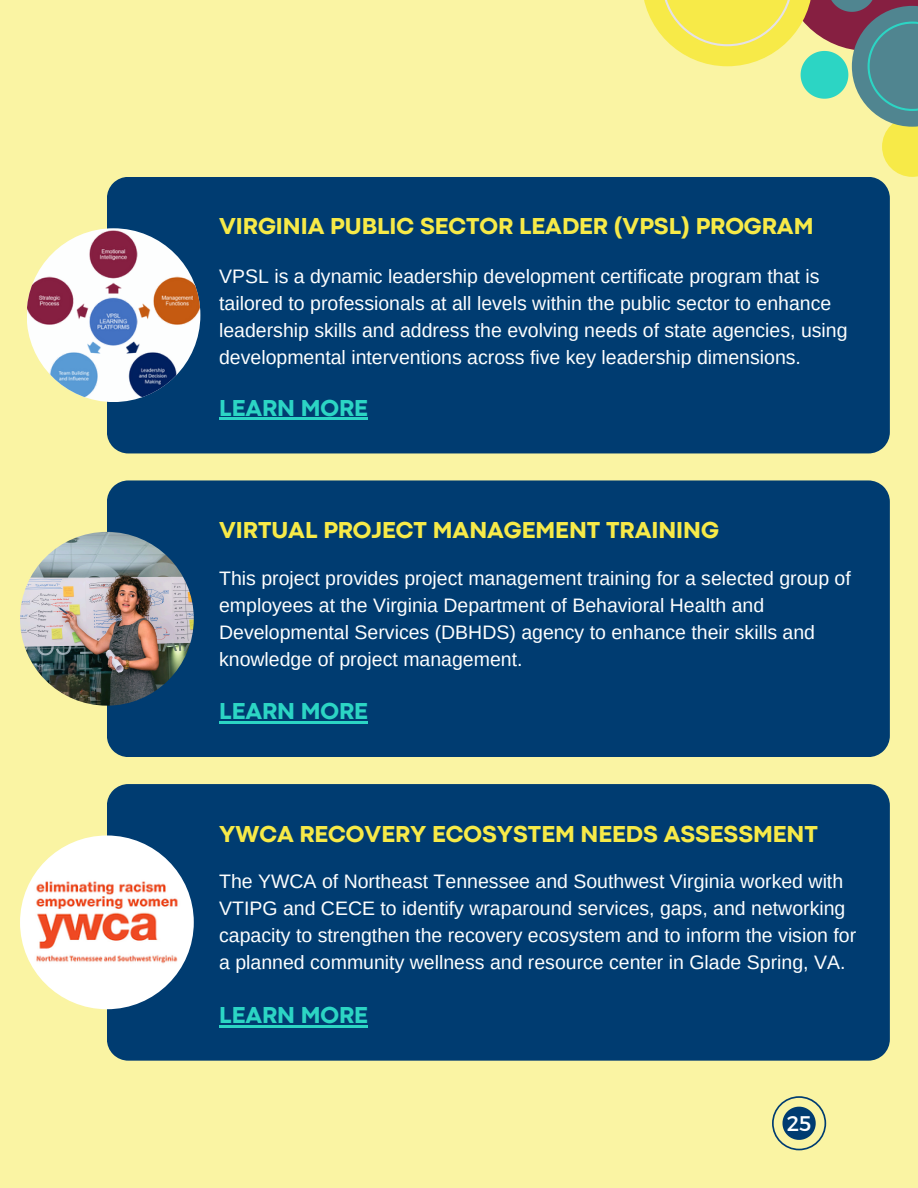
<style>
.page{position:relative;width:918px;height:1188px;background:#faf4a3}
.page>*{position:absolute;margin:0;border:0;box-sizing:border-box;transform-origin:0 0}
.t1{font:800 24px "Codec Pro";color:#f7ea48}
.t2{font:800 24px "Codec Pro";color:#2cd5c4}
.t3{font:21.15px "Montserrat";color:#fdfefe}
.t4{font:19.5px/27px "Arimo";color:#fdfefe}
</style>
<div class="page">
<div style="left:107px;top:177px;width:783px;height:276px;background:#003c71"></div>
<img style="left:27px;top:228px;width:173px;height:174px;border-radius:50%">
<svg style="left:772px;top:1096px;width:54px;height:54px"></svg>
<div style="left:107px;top:480px;width:783px;height:277px;background:#003c71"></div>
<img style="left:20px;top:532px;width:174px;height:174px;border-radius:50%">
<div style="left:107px;top:784px;width:783px;height:277px;background:#003c71"></div>
<img style="left:20px;top:835px;width:174px;height:174px;border-radius:50%">
<svg style="left:644px;top:0;width:274px;height:176px"></svg>
<hr style="left:219px;top:418px;width:149px;height:2px;background:#2cd5c4">
<hr style="left:219px;top:721px;width:149px;height:3px;background:#2cd5c4">
<hr style="left:219px;top:1025px;width:149px;height:2px;background:#2cd5c4">
<p class="t1" style="left:219px;top:218px;width:596px">VIRGINIA PUBLIC SECTOR LEADER (VPSL) PROGRAM</p>
<h1 class="t4" style="left:219px;top:262px;width:630px">VPSL is a dynamic leadership development certificate program that is tailored to professionals at all levels within the public sector to enhance leadership skills and address the evolving needs of state agencies, using developmental interventions across five key leadership dimensions.</h1>
<p class="t2" style="left:219px;top:399px;width:150px">LEARN MORE</p>
<p class="t1" style="left:219px;top:522px;width:501px">VIRTUAL PROJECT MANAGEMENT TRAINING</p>
<h1 class="t4" style="left:219px;top:565px;width:633px">This project provides project management training for a selected group of employees at the Virginia Department of Behavioral Health and Developmental Services (DBHDS) agency to enhance their skills and knowledge of project management.</h1>
<p class="t2" style="left:219px;top:703px;width:150px">LEARN MORE</p>
<p class="t1" style="left:219px;top:825px;width:600px">YWCA RECOVERY ECOSYSTEM NEEDS ASSESSMENT</p>
<h1 class="t4" style="left:219px;top:868px;width:639px">The YWCA of Northeast Tennessee and Southwest Virginia worked with VTIPG and CECE to identify wraparound services, gaps, and networking capacity to strengthen the recovery ecosystem and to inform the vision for a planned community wellness and resource center in Glade Spring, VA.</h1>
<p class="t2" style="left:219px;top:1006px;width:150px">LEARN MORE</p>
<p class="t3" style="left:787px;top:1109px;width:26px">25</p>
</div>
